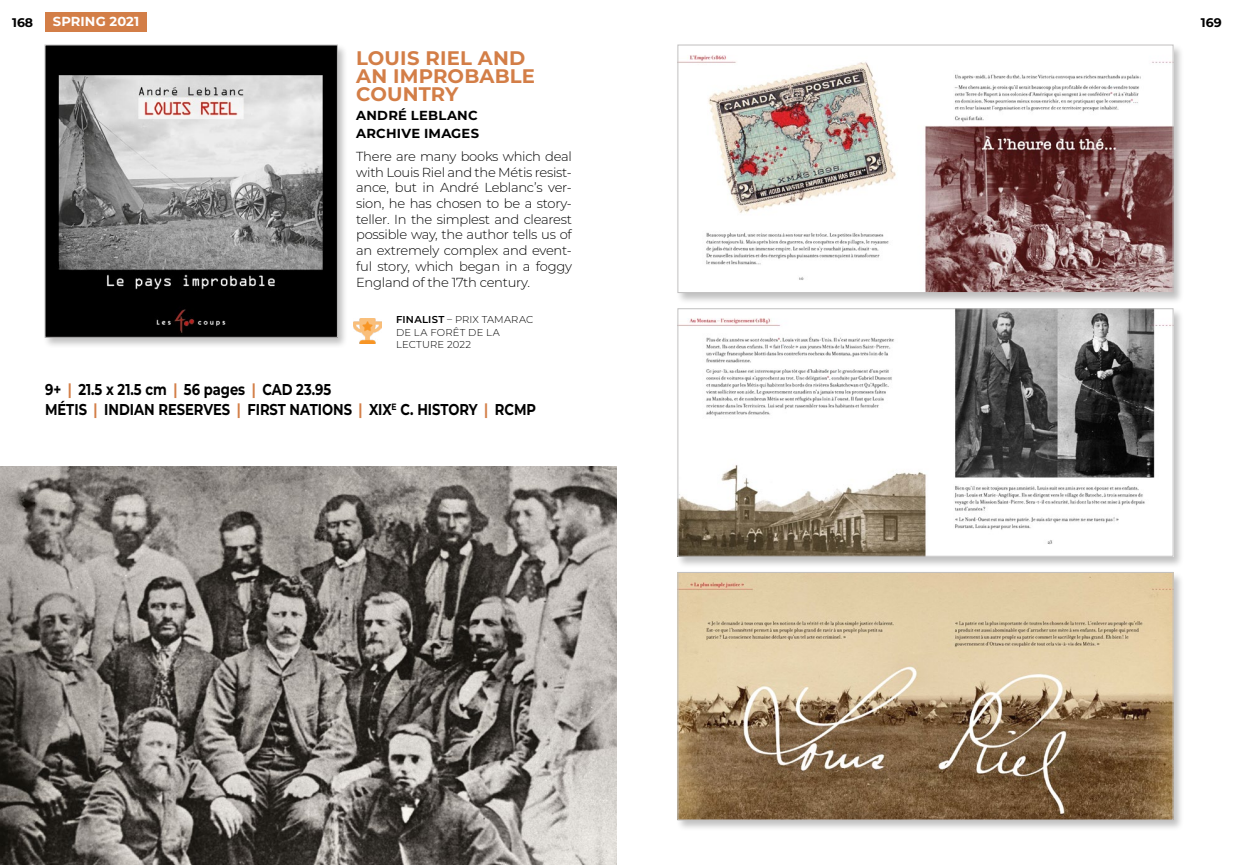
<style>
.page{position:relative;width:1234px;height:865px;background:#fff}
.page>*{position:absolute;margin:0;border:0;box-sizing:border-box;transform-origin:0 0}
.t1{font:700 19.62px/18.2px "Montserrat";letter-spacing:.01em;color:#d37e47}
.t2{font:700 15.75px/19.6px "Montserrat";color:#000;scale:.83 1}
.t3{font:300 13.12px/15.8px "Montserrat";letter-spacing:-.02em;color:#000;text-align:justify}
.t4{font:700 13.12px/18.2px "Montserrat";letter-spacing:.02em;color:#000}
.t5{font:700 13.12px "Montserrat";letter-spacing:.01em;color:#fff}
.t6{font:700 12.5px "Montserrat";color:#000}
.t7{font:300 10px/12.5px "Montserrat";letter-spacing:.02em;color:#000}
.s1{font-weight:600}
.s2{color:#d37e47}
</style>
<div class="page">
<div style="left:676px;top:44px;width:508px;height:261px;background:#000;opacity:.25"></div>
<img style="left:679px;top:47px;width:491px;height:244px">
<div style="left:677px;top:45px;width:495px;height:248px;border:1px solid #c1c0c0"></div>
<div style="left:676px;top:308px;width:508px;height:260px;background:#000;opacity:.25"></div>
<img style="left:679px;top:310px;width:491px;height:244px">
<div style="left:677px;top:308px;width:495px;height:248px;border:1px solid #c1c0c0"></div>
<div style="left:676px;top:571px;width:508px;height:261px;background:#000;opacity:.25"></div>
<img style="left:679px;top:574px;width:491px;height:244px">
<div style="left:677px;top:572px;width:495px;height:248px;border:1px solid #c1c0c0"></div>
<div style="left:43px;top:43px;width:305px;height:306px;background:#000;opacity:.25"></div>
<img style="left:47px;top:47px;width:288px;height:288px">
<img style="left:0;top:467px;width:617px;height:398px">
<div style="left:45px;top:12px;width:102px;height:19px;background:#d37e47"></div>
<img style="left:353px;top:318px;width:29px;height:25px">
<p class="t5" style="left:53px;top:12px;width:88px">SPRING 2021</p>
<p class="t6" style="left:12px;top:13px;width:23px">168</p>
<p class="t6" style="left:1200px;top:13px;width:22px">169</p>
<h1 class="t1" style="left:356px;top:48px;width:180px">LOUIS RIEL AND<br>AN IMPROBABLE<br>COUNTRY</h1>
<p class="t4" style="left:356px;top:105px;width:124px">ANDRÉ LEBLANC<br>ARCHIVE IMAGES</p>
<p class="t3" style="left:356px;top:148px;width:217px">There are many books which deal with Louis Riel and the Métis resist&shy;ance, but in André Leblanc’s ver&shy;sion, he has chosen to be a story&shy;teller. In the simplest and clearest possible way, the author tells us of an extremely complex and event&shy;ful story, which began in a foggy England of the 17th century.</p>
<p class="t7" style="left:396px;top:313px;width:139px"><span class="s1">FINALIST</span> – PRIX TAMARAC<br>DE LA FORÊT DE LA<br>LECTURE 2022</p>
<p class="t2" style="left:45px;top:379px;width:593px">9+ <span class="s2">|</span> 21.5 x 21.5 cm <span class="s2">|</span> 56 pages <span class="s2">|</span> CAD 23.95<br>MÉTIS <span class="s2">|</span> INDIAN RESERVES <span class="s2">|</span> FIRST NATIONS <span class="s2">|</span> XIX<sup>E</sup> C. HISTORY <span class="s2">|</span> RCMP</p>
</div>
